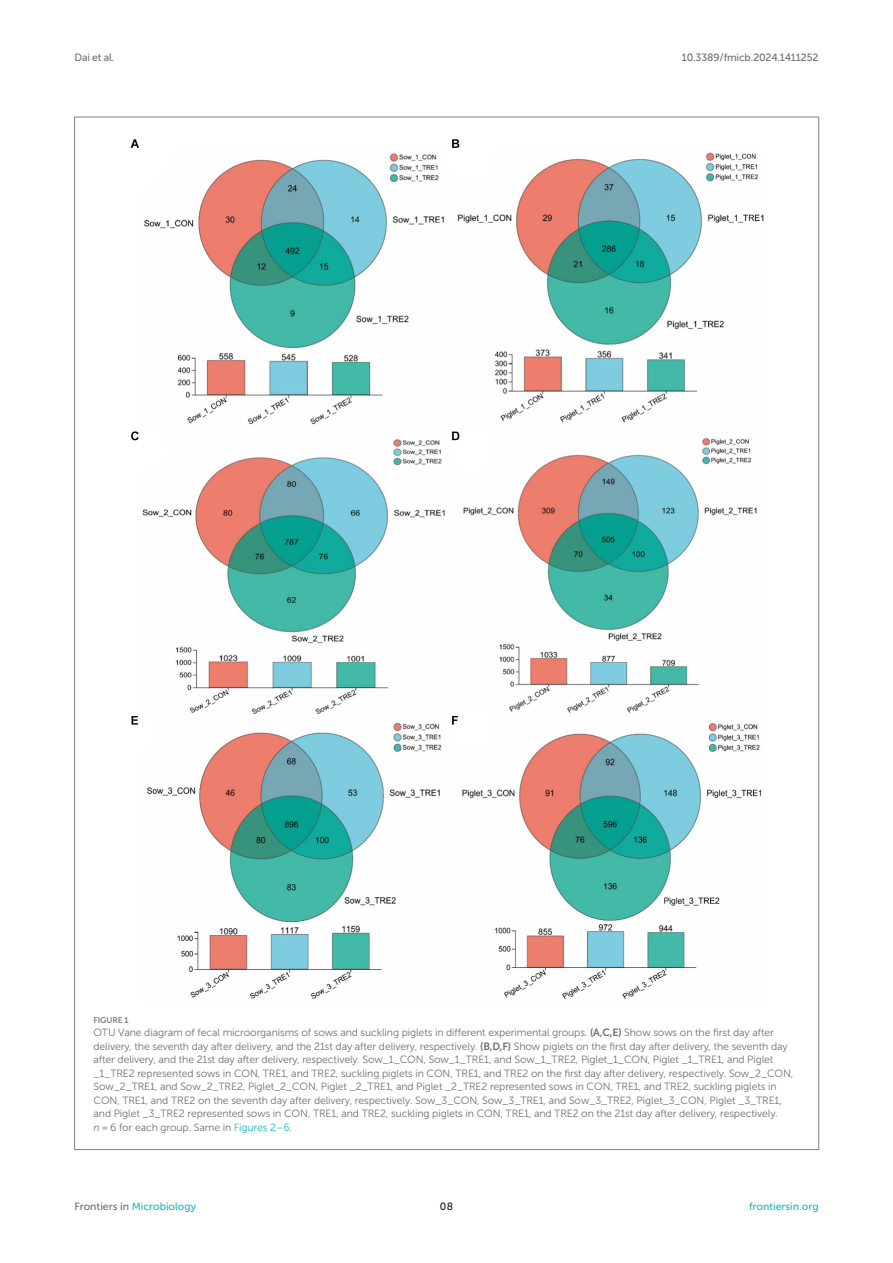
<style>
.page{position:relative;width:893px;height:1263px;background:#fff}
.page>*{position:absolute;margin:0;border:0;box-sizing:border-box;transform-origin:0 0}
.FIG_LEG{font:10.5px/13.5px "Museo Sans 300";letter-spacing:-.01em;color:#706f70}
.t1{font:10.5px "Museo Sans 500";color:#1db5c3}
.t2{font:10.5px "Museo Sans 500";letter-spacing:-.015em;color:#706f70}
.t3{font:10.5px "Museo Sans 500";color:#1b1c1b}
.FIG_HD{font:8.25px "Museo Sans 700";letter-spacing:-.01em;color:#7e7f7f}
.s1{font-family:"Museo Sans 700"}
.s2{font-style:italic}
.s3{color:#1db5c3}
.s4{color:#706f70}
</style>
<div class="page">
<img style="left:130px;top:139px;width:634px;height:861px">
<p class="t2" style="left:74px;top:51px;width:42px">Dai et al.</p>
<p class="t2" style="left:682px;top:51px;width:138px">10.3389/fmicb.2024.1411252</p>
<p class="FIG_HD" style="left:94px;top:1015px;width:37px">FIGURE 1</p>
<p class="FIG_LEG" style="left:94px;top:1026px;width:701px">OTU Vane diagram of fecal microorganisms of sows and suckling piglets in different experimental groups. <span class="s1">(A,C,E)</span> Show sows on the first day after delivery, the seventh day after delivery, and the 21st day after delivery, respectively. <span class="s1">(B,D,F)</span> Show piglets on the first day after delivery, the seventh day after delivery, and the 21st day after delivery, respectively. Sow_1_CON, Sow_1_TRE1, and Sow_1_TRE2, Piglet_1_CON, Piglet _1_TRE1, and Piglet _1_TRE2 represented sows in CON, TRE1, and TRE2, suckling piglets in CON, TRE1, and TRE2 on the first day after delivery, respectively. Sow_2_CON, Sow_2_TRE1, and Sow_2_TRE2, Piglet_2_CON, Piglet _2_TRE1, and Piglet _2_TRE2 represented sows in CON, TRE1, and TRE2, suckling piglets in CON, TRE1, and TRE2 on the seventh day after delivery, respectively. Sow_3_CON, Sow_3_TRE1, and Sow_3_TRE2, Piglet_3_CON, Piglet _3_TRE1, and Piglet _3_TRE2 represented sows in CON, TRE1, and TRE2, suckling piglets in CON, TRE1, and TRE2 on the 21st day after delivery, respectively.<br><span class="s2">n</span> = 6 for each group. Same in <span class="s3">Figures 2–6</span>.</p>
<p class="t1" style="left:74px;top:1200px;width:123px"><span class="s4">Frontiers in</span> Microbiology</p>
<p class="t3" style="left:440px;top:1200px;width:15px">08</p>
<p class="t1" style="left:749px;top:1200px;width:71px">frontiersin.org</p>
</div>
